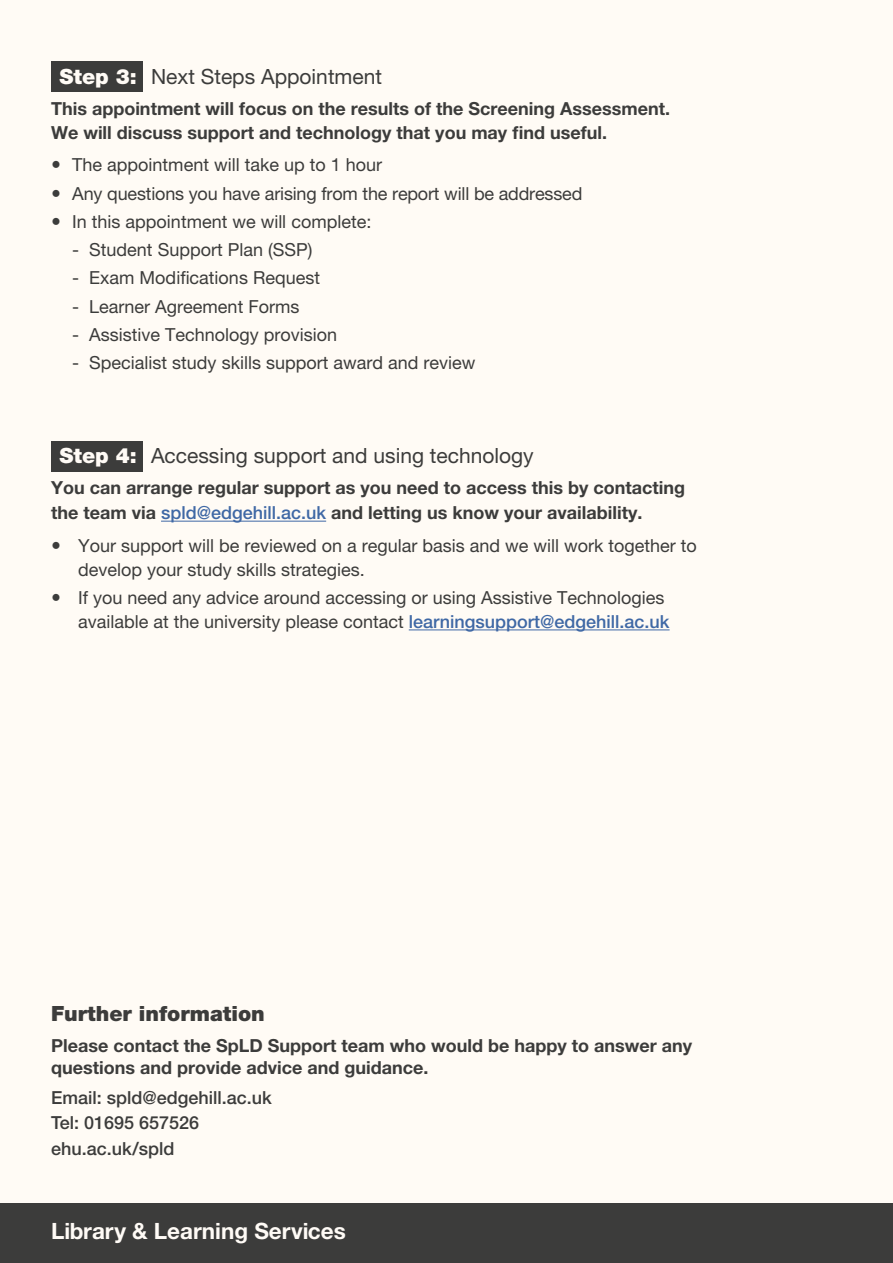
<style>
.page{position:relative;width:893px;height:1263px;background:#fffbf5}
.page>*{position:absolute;margin:0;border:0;box-sizing:border-box;transform-origin:0 0}
.t1{font:700 22.5px "Helvetica Neue LT Pro";color:#fffbf6}
.t2{font:21px "Helvetica Neue LT Pro";color:#3c3c3b}
.t3{font:900 21px "Helvetica Neue LT Pro";color:#3c3c3b}
.t4{font:18px/28.2px "Helvetica Neue LT Pro";color:#3c3c3b}
.t5{font:700 18px/24px "Helvetica Neue LT Pro";color:#3c3c3b}
.t6{font:500 18px/25.5px "Helvetica Neue LT Pro";color:#3c3c3b}
.s1{font-weight:900;color:#fffbf6}
.s2{font-weight:500;color:#3f68a5}
</style>
<div class="page">
<div style="left:0;top:1203px;width:893px;height:60px;background:#3c3c3b"></div>
<div style="left:51px;top:61px;width:92px;height:31px;background:#3c3c3b"></div>
<div style="left:51px;top:441px;width:92px;height:31px;background:#3c3c3b"></div>
<hr style="left:161px;top:521px;width:165px;height:1px;background:#3f68a5">
<hr style="left:409px;top:629px;width:261px;height:1px;background:#3f68a5">
<p class="t2" style="left:60px;top:64px;width:324px"><span class="s1">Step 3:</span> Next Steps Appointment</p>
<p class="t5" style="left:51px;top:96px;width:621px">This appointment will focus on the results of the Screening Assessment.<br>We will discuss support and technology that you may find useful.</p>
<p class="t4" style="left:72px;top:151px;width:512px">The appointment will take up to 1 hour<br>Any questions you have arising from the report will be addressed<br>In this appointment we will complete:</p>
<p class="t4" style="left:72px;top:235px;width:242px">- Student Support Plan (SSP)</p>
<p class="t4" style="left:72px;top:264px;width:249px">- Exam Modifications Request</p>
<p class="t4" style="left:72px;top:292px;width:229px">- Learner Agreement Forms</p>
<p class="t4" style="left:72px;top:320px;width:267px">- Assistive Technology provision</p>
<p class="t4" style="left:72px;top:348px;width:405px">- Specialist study skills support award and review</p>
<p class="t2" style="left:60px;top:443px;width:476px"><span class="s1">Step 4:</span> Accessing support and using technology</p>
<p class="t5" style="left:51px;top:475px;width:636px;line-height:25.2px">You can arrange regular support as you need to access this by contacting the team via <span class="s2">spld@edgehill.ac.uk</span> and letting us know your availability.</p>
<p class="t4" style="left:78px;top:533px;width:620px;line-height:24px">Your support will be reviewed on a regular basis and we will work together to develop your study skills strategies.</p>
<p class="t4" style="left:78px;top:585px;width:593px;line-height:24px">If you need any advice around accessing or using Assistive Technologies available at the university please contact <span class="s2">learningsupport@edgehill.ac.uk</span></p>
<p class="t3" style="left:51px;top:1000px;width:215px">Further information</p>
<p class="t5" style="left:51px;top:1033px;width:643px;line-height:22.5px">Please contact the SpLD Support team who would be happy to answer any questions and provide advice and guidance.</p>
<p class="t6" style="left:51px;top:1084px;width:222px">Email: spld@edgehill.ac.uk<br>Tel: 01695 657526 ehu.ac.uk/spld</p>
<p class="t1" style="left:51px;top:1217px;width:296px">Library &amp; Learning Services</p>
</div>
